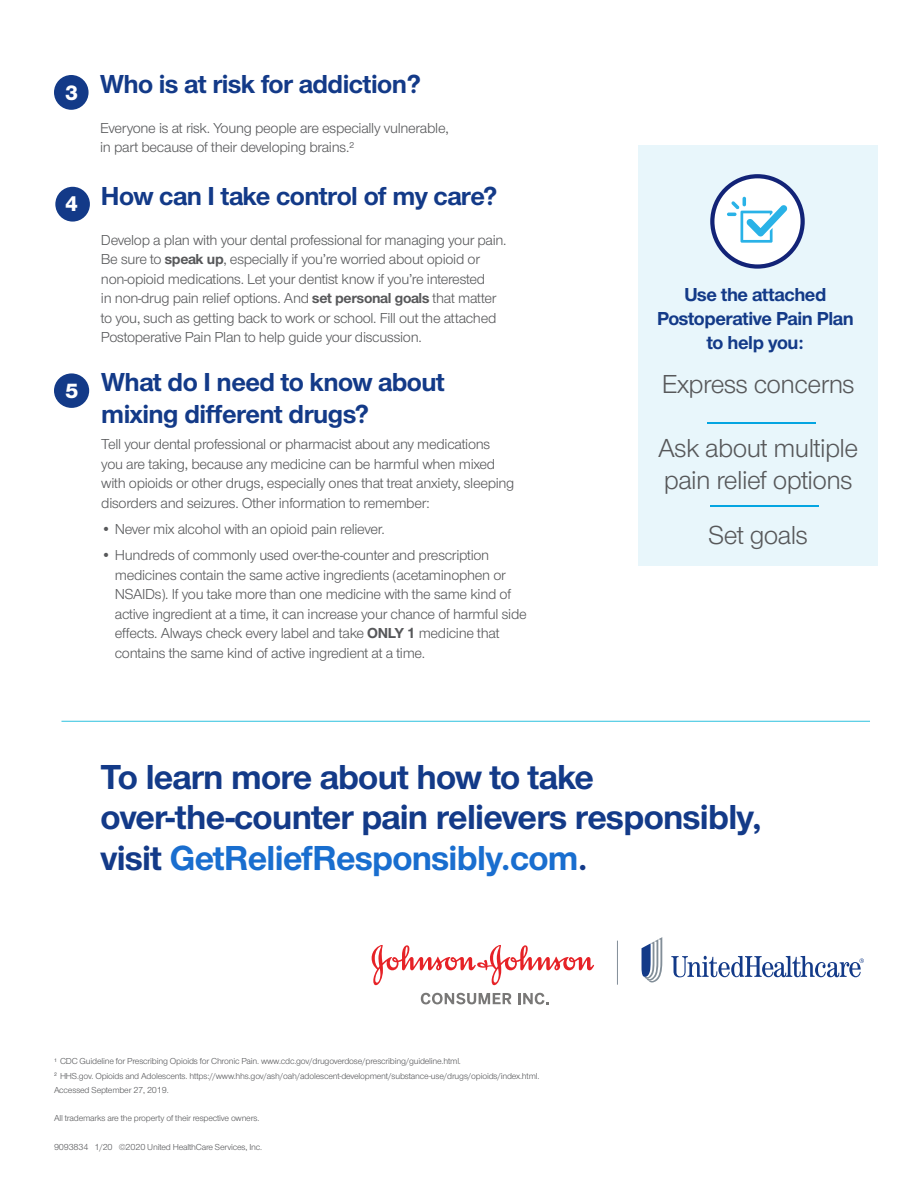
<style>
.page{position:relative;width:918px;height:1188px;background:#fff}
.page>*{position:absolute;margin:0;border:0;box-sizing:border-box;transform-origin:0 0}
.H2{font:700 36px/40.5px "UHC Sans";letter-spacing:-.02em;color:#133a88}
.H3{font:700 27px/31.5px "UHC Sans";letter-spacing:-.02em;color:#133a88}
.Body{font:27px/32.4px "UHC Sans";letter-spacing:-.02em;color:#57585a}
.t1{font:800 21.45px "UHC Sans";color:#fff}
.H4{font:700 19.5px/24px "UHC Sans";letter-spacing:-.02em;color:#133a88;text-align:center}
.H3-2{font:15px/19.5px "UHC Sans";letter-spacing:-.02em;color:#57585a}
.Body-2{font:15px/19.5px "UHC Sans";letter-spacing:-.02em;color:#57585a}
.Disclaimer_Copyrigh{font:9px "UHC Sans";letter-spacing:-.02em;color:#57585a}
.s1{font-weight:700}
.s2{color:#196ecf}
</style>
<div class="page">
<div style="left:55px;top:187px;width:35px;height:35px;background:#133a88;border-radius:50%"></div>
<div style="left:638px;top:145px;width:239px;height:420px;background:#e8f6fb"></div>
<hr style="left:707px;top:423px;width:109px;height:1px;background:#04a5e1">
<hr style="left:710px;top:505px;width:108px;height:1px;background:#04a5e1">
<svg style="left:712px;top:176px;width:91px;height:91px;background:#dfe1ec"></svg>
<div style="left:710px;top:174px;width:95px;height:95px;border:4px solid #122377;border-radius:50%"></div>
<svg style="left:727px;top:197px;width:61px;height:46px;background:#c6eaf8"></svg>
<svg style="left:671px;top:956px;width:193px;height:21px"></svg>
<svg style="left:642px;top:937px;width:20px;height:46px"></svg>
<hr style="left:617px;top:941px;width:1px;height:44px;background:#828e98">
<svg style="left:372px;top:945px;width:222px;height:40px"></svg>
<svg style="left:421px;top:993px;width:90px;height:11px"></svg>
<svg style="left:518px;top:993px;width:31px;height:11px"></svg>
<div style="left:54px;top:75px;width:35px;height:35px;background:#133a88;border-radius:50%"></div>
<div style="left:54px;top:373px;width:35px;height:35px;background:#133a88;border-radius:50%"></div>
<hr style="left:61px;top:721px;width:809px;height:1px;background:#2ec2de">
<p class="H3" style="left:65px;top:67px;width:357px"><sub>3</sub> Who is at risk for addiction?</p>
<p class="H3-2" style="left:100px;top:118px;width:350px">Everyone is at risk. Young people are especially vulnerable, in part because of their developing brains.²</p>
<p class="H3" style="left:65px;top:179px;width:434px"><sub>4</sub> How can I take control of my care?</p>
<p class="H3-2" style="left:101px;top:229px;width:407px">Develop a plan with your dental professional for managing your pain.<br>Be sure to <span class="s1">speak up</span>, especially if you’re worried about opioid or non-opioid medications. Let your dentist know if you’re interested<br>in non-drug pain relief options. And <span class="s1">set personal goals</span> that matter to you, such as getting back to work or school. Fill out the attached Postoperative Pain Plan to help guide your discussion.</p>
<p class="H3" style="left:101px;top:366px;width:345px;text-indent:-37px"><sub>5</sub> What do I need to know about mixing different drugs?</p>
<p class="Body-2" style="left:101px;top:434px;width:415px">Tell your dental professional or pharmacist about any medications you are taking, because any medicine can be harmful when mixed with opioids or other drugs, especially ones that treat anxiety, sleeping disorders and seizures. Other information to remember:</p>
<p class="H3-2" style="left:101px;top:519px;width:285px">• Never mix alcohol with an opioid pain reliever.</p>
<p class="H3-2" style="left:115px;top:545px;width:414px;text-indent:-14px">• Hundreds of commonly used over-the-counter and prescription medicines contain the same active ingredients (acetaminophen or NSAIDs). If you take more than one medicine with the same kind of active ingredient at a time, it can increase your chance of harmful side effects. Always check every label and take <span class="s1">ONLY 1</span> medicine that contains the same kind of active ingredient at a time.</p>
<h3 class="t1" style="left:65px;top:376px;width:15px">5</h3>
<p class="H4" style="left:657px;top:282px;width:198px">Use the attached<br>Postoperative Pain Plan to help you:</p>
<p class="Body" style="left:662px;top:367px;width:194px">Express concerns</p>
<p class="Body" style="left:658px;top:431px;width:202px">Ask about multiple pain relief options</p>
<p class="Body" style="left:709px;top:518px;width:101px">Set goals</p>
<p class="H2" style="left:101px;top:755px;width:663px">To learn more about how to take over-the-counter pain relievers responsibly, visit <span class="s2">GetReliefResponsibly.com</span>.</p>
<p class="Disclaimer_Copyrigh" style="left:54px;top:1055px;width:409px"><sup>1</sup> CDC Guideline for Prescribing Opioids for Chronic Pain. www.cdc.gov/drugoverdose/prescribing/guideline.html.</p>
<p class="Disclaimer_Copyrigh" style="left:54px;top:1070px;width:487px"><sup>2</sup> HHS.gov. Opioids and Adolescents. https://www.hhs.gov/ash/oah/adolescent-development/substance-use/drugs/opioids/index.html.</p>
<p class="Disclaimer_Copyrigh" style="left:54px;top:1084px;width:116px">Accessed September 27, 2019.</p>
<p class="Disclaimer_Copyrigh" style="left:54px;top:1112px;width:207px">All trademarks are the property of their respective owners.</p>
<p class="Disclaimer_Copyrigh" style="left:54px;top:1141px;width:210px">9093834 1/20 ©2020 United HealthCare Services, Inc.</p>
</div>
